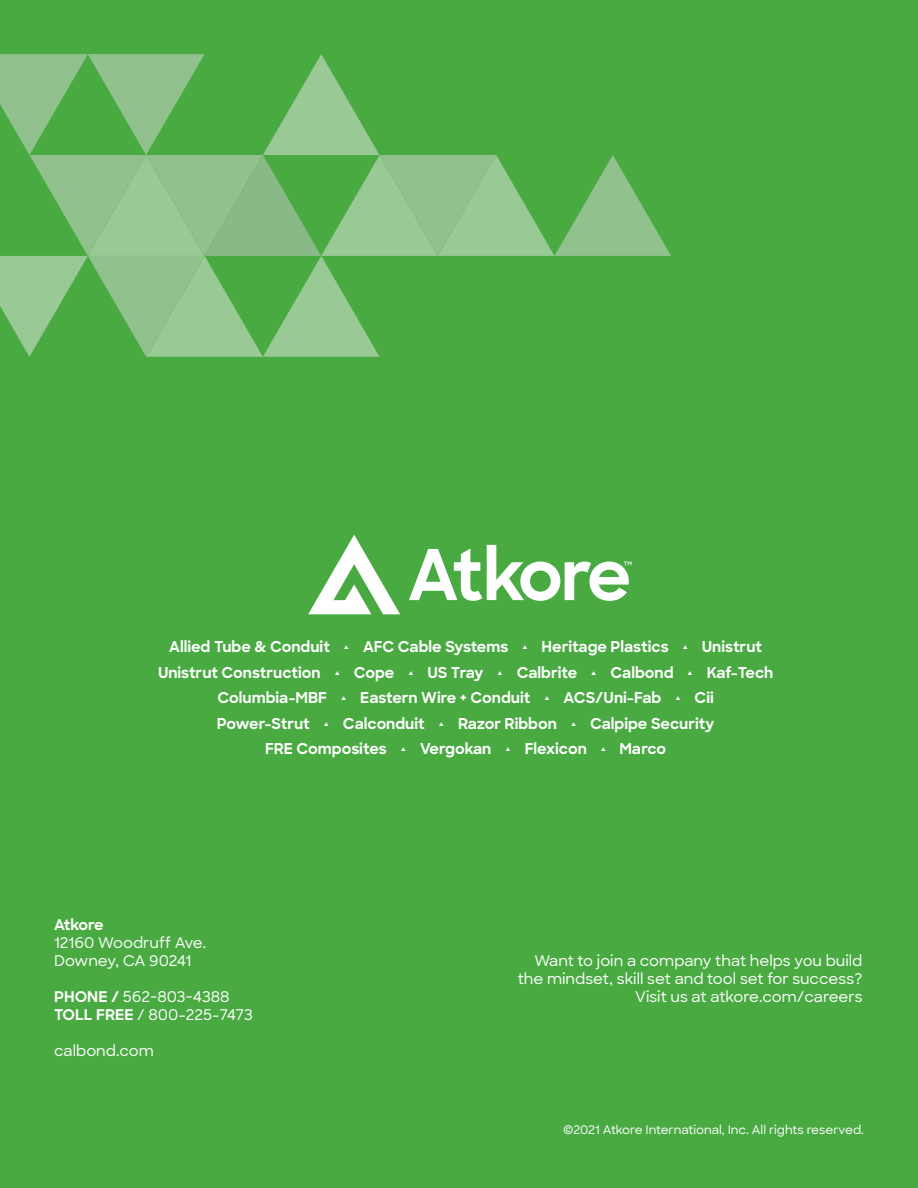
<style>
.page{position:relative;width:918px;height:1188px;background:#49aa42}
.page>*{position:absolute;margin:0;border:0;box-sizing:border-box;transform-origin:0 0}
.t1{font:700 15px "Sharp Sans";color:#fff}
.t2{font:500 15px/18px "Sharp Sans";color:#fff}
.t3{font:500 12px "Sharp Sans";color:#fff}
.s1{font-weight:700}
</style>
<div class="page">
<svg style="left:0;top:54px;width:671px;height:303px"></svg>
<svg style="left:409px;top:545px;width:222px;height:56px"></svg>
<svg style="left:308px;top:535px;width:92px;height:79px"></svg>
<p class="t1" style="left:169px;top:636px;width:162px">Allied Tube &amp; Conduit</p>
<p class="t1" style="left:363px;top:636px;width:147px">AFC Cable Systems</p>
<p class="t1" style="left:542px;top:636px;width:129px">Heritage Plastics</p>
<p class="t1" style="left:702px;top:636px;width:62px">Unistrut</p>
<p class="t1" style="left:158px;top:661px;width:164px">Unistrut Construction</p>
<p class="t1" style="left:354px;top:661px;width:42px">Cope</p>
<p class="t1" style="left:427px;top:661px;width:58px">US Tray</p>
<p class="t1" style="left:517px;top:661px;width:62px">Calbrite</p>
<p class="t1" style="left:610px;top:661px;width:65px">Calbond</p>
<p class="t1" style="left:707px;top:661px;width:68px">Kaf-Tech</p>
<p class="t1" style="left:218px;top:687px;width:111px">Columbia-MBF</p>
<p class="t1" style="left:360px;top:687px;width:172px">Eastern Wire + Conduit</p>
<p class="t1" style="left:564px;top:687px;width:99px">ACS/Uni-Fab</p>
<p class="t1" style="left:695px;top:687px;width:21px">Cii</p>
<p class="t1" style="left:217px;top:712px;width:94px">Power-Strut</p>
<p class="t1" style="left:343px;top:712px;width:83px">Calconduit</p>
<p class="t1" style="left:458px;top:712px;width:100px">Razor Ribbon</p>
<p class="t1" style="left:590px;top:712px;width:126px">Calpipe Security</p>
<p class="t1" style="left:265px;top:738px;width:123px">FRE Composites</p>
<p class="t1" style="left:420px;top:738px;width:73px">Vergokan</p>
<p class="t1" style="left:525px;top:738px;width:64px">Flexicon</p>
<p class="t1" style="left:619px;top:738px;width:48px">Marco</p>
<p class="t1" style="left:54px;top:914px;width:51px">Atkore</p>
<p class="t2" style="left:54px;top:933px;width:154px">12160 Woodruff Ave.<br>Downey, CA 90241</p>
<p class="t2" style="left:54px;top:987px;width:200px"><span class="s1">PHONE /</span> 562-803-4388<br><span class="s1">TOLL FREE</span> / 800-225-7473</p>
<p class="t2" style="left:54px;top:1041px;width:101px">calbond.com</p>
<p class="t2" style="left:518px;top:951px;width:346px;text-align:right">Want to join a company that helps you build the mindset, skill set and tool set for success?<br>Visit us at atkore.com/careers</p>
<p class="t3" style="left:563px;top:1120px;width:302px">©2021 Atkore International, Inc. All rights reserved.</p>
</div>
